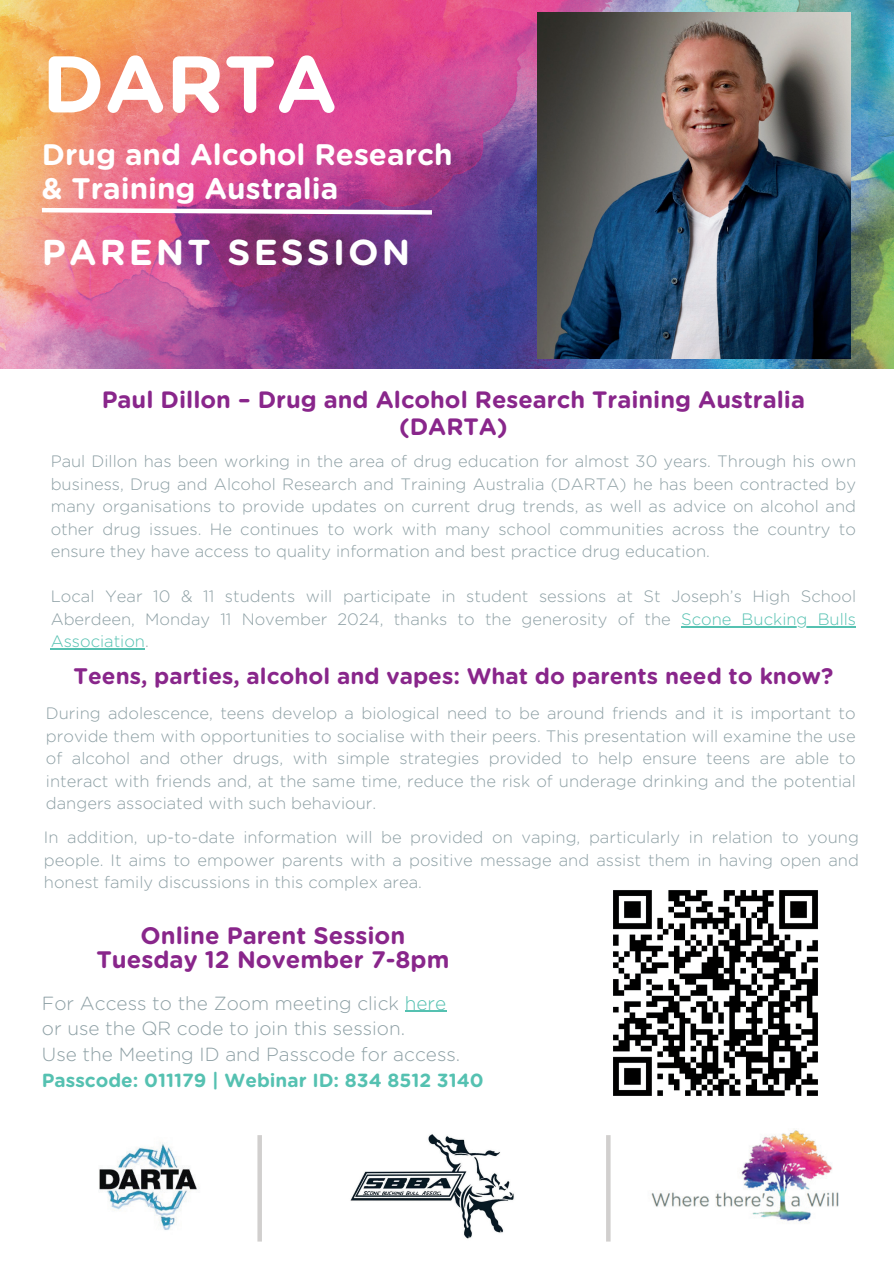
<style>
.page{position:relative;width:894px;height:1264px;background:#fff}
.page>*{position:absolute;margin:0;border:0;box-sizing:border-box;transform-origin:0 0}
.t1{font:80.1px "Anonymous";color:#fff}
.t2{font:36px "Anonymous";letter-spacing:.085em;color:#fff}
.t3{font:29.7px/34.2px "Anonymous";color:#fff}
.t4{font:23.85px/23.9px "Anonymous";color:#89268b;text-align:center}
.t5{font:23.7px/27.2px "Anonymous";color:#89268b;text-align:center}
.t6{font:22.5px "Anonymous";color:#89268b}
.t7{font:300 19.05px/25.8px "Gotham Rounded";color:#8ea0a5}
.t8{font:19.05px "Anonymous";color:#55c1b1}
.t9{font:300 16.5px/22.5px "Gotham Rounded";color:#8ea0a5;text-align:justify}
.s1{color:#55c1b1}
</style>
<div class="page">
<img style="left:0;top:0;width:893px;height:369px">
<svg style="left:37px;top:206px;width:399px;height:11px"></svg>
<img style="left:99px;top:1142px;width:98px;height:88px">
<img style="left:350px;top:1134px;width:164px;height:105px">
<img style="left:651px;top:1130px;width:188px;height:93px">
<div style="left:257px;top:1135px;width:5px;height:106px;background:#d1cfce"></div>
<hr style="left:606px;top:1135px;width:4px;height:106px;background:#d1cfce">
<img style="left:613px;top:890px;width:205px;height:206px">
<hr style="left:681px;top:626px;width:174px;height:1px;background:#55c1b1">
<hr style="left:51px;top:648px;width:94px;height:1px;background:#55c1b1">
<hr style="left:405px;top:1010px;width:41px;height:1px;background:#55c1b1">
<img style="left:537px;top:13px;width:312px;height:345px">
<h1 class="t1" style="left:42px;top:48px;width:297px">DARTA</h1>
<h3 class="t3" style="left:42px;top:139px;width:412px">Drug and Alcohol Research &amp; Training Australia</h3>
<h2 class="t2" style="left:42px;top:236px;width:370px">PARENT SESSION</h2>
<h3 class="t5" style="left:102px;top:387px;width:704px">Paul Dillon – Drug and Alcohol Research Training Australia (DARTA)</h3>
<p class="t9" style="left:51px;top:449px;width:806px">Paul Dillon has been working in the area of drug education for almost 30 years. Through his own business, Drug and Alcohol Research and Training Australia (DARTA) he has been contracted by many organisations to provide updates on current drug trends, as well as advice on alcohol and other drug issues. He continues to work with many school communities across the country to ensure they have access to quality information and best practice drug education.</p>
<p class="t9" style="left:51px;top:584px;width:806px">Local Year 10 &amp; 11 students will participate in student sessions at St Joseph’s High School Aberdeen, Monday 11 November 2024, thanks to the generosity of the <span class="s1">Scone Bucking Bulls Association</span>.</p>
<h3 class="t6" style="left:73px;top:665px;width:761px">Teens, parties, alcohol and vapes: What do parents need to know?</h3>
<p class="t9" style="left:46px;top:701px;width:811px">During adolescence, teens develop a biological need to be around friends and it is important to provide them with opportunities to socialise with their peers. This presentation will examine the use of alcohol and other drugs, with simple strategies provided to help ensure teens are able to interact with friends and, at the same time, reduce the risk of underage drinking and the potential dangers associated with such behaviour.</p>
<p class="t9" style="left:44px;top:825px;width:816px">In addition, up-to-date information will be provided on vaping, particularly in relation to young people. It aims to empower parents with a positive message and assist them in having open and honest family discussions in this complex area.</p>
<h3 class="t4" style="left:96px;top:924px;width:354px">Online Parent Session<br>Tuesday 12 November 7-8pm</h3>
<p class="t7" style="left:42px;top:989px;width:419px">For Access to the Zoom meeting click <span class="s1">here </span>or use the QR code to join this session.<br>Use the Meeting ID and Passcode for access.</p>
<p class="t8" style="left:42px;top:1071px;width:443px">Passcode: 011179 | Webinar ID: 834 8512 3140</p>
</div>
